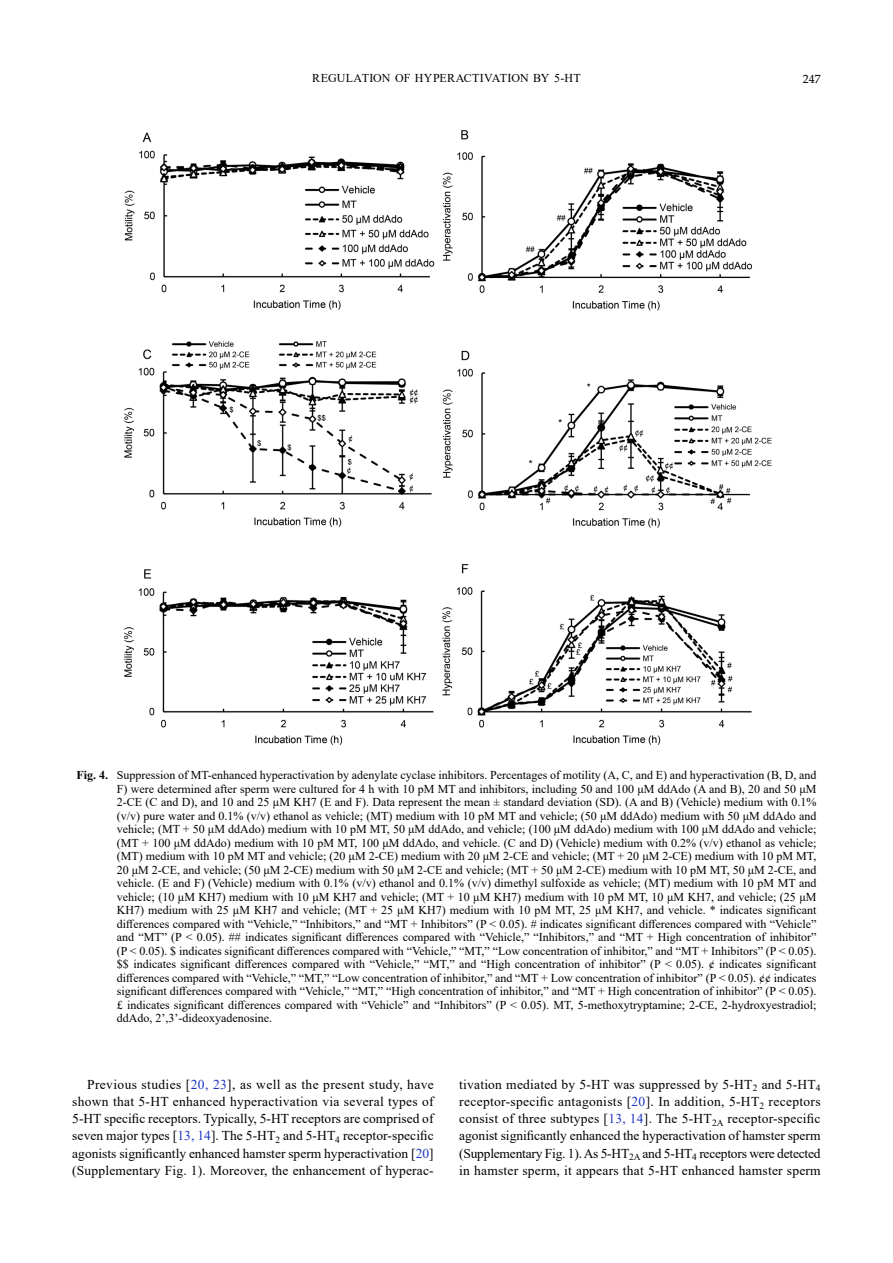
<style>
.page{position:relative;width:893px;height:1263px;background:#fff}
.page>*{position:absolute;margin:0;border:0;box-sizing:border-box;transform-origin:0 0}
.t1{font:13.5px/17.2px "Times New Roman";letter-spacing:.015em;color:#000;text-align:justify}
.t2{font:12px/13.5px "Times New Roman";color:#000;text-align:justify}
.t3{font:12px "Palatino Linotype";color:#000}
.s1{font-weight:700}
.s2{color:#1c32c0}
</style>
<div class="page">
<img style="left:124px;top:130px;width:648px;height:616px">
<p class="t2" style="left:312px;top:71px;width:270px">REGULATION OF HYPERACTIVATION BY 5-HT</p>
<p class="t3" style="left:803px;top:70px;width:19px">247</p>
<p class="t2" style="left:117px;top:768px;width:701px;text-indent:-40px"><span class="s1">Fig. 4.</span> Suppression of MT-enhanced hyperactivation by adenylate cyclase inhibitors. Percentages of motility (A, C, and E) and hyperactivation (B, D, and F) were determined after sperm were cultured for 4 h with 10 pM MT and inhibitors, including 50 and 100 μM ddAdo (A and B), 20 and 50 μM 2-CE (C and D), and 10 and 25 μM KH7 (E and F). Data represent the mean ± standard deviation (SD). (A and B) (Vehicle) medium with 0.1% (v/v) pure water and 0.1% (v/v) ethanol as vehicle; (MT) medium with 10 pM MT and vehicle; (50 μM ddAdo) medium with 50 μM ddAdo and vehicle; (MT + 50 μM ddAdo) medium with 10 pM MT, 50 μM ddAdo, and vehicle; (100 μM ddAdo) medium with 100 μM ddAdo and vehicle; (MT + 100 μM ddAdo) medium with 10 pM MT, 100 μM ddAdo, and vehicle. (C and D) (Vehicle) medium with 0.2% (v/v) ethanol as vehicle; (MT) medium with 10 pM MT and vehicle; (20 μM 2-CE) medium with 20 μM 2-CE and vehicle; (MT + 20 μM 2-CE) medium with 10 pM MT, 20 μM 2-CE, and vehicle; (50 μM 2-CE) medium with 50 μM 2-CE and vehicle; (MT + 50 μM 2-CE) medium with 10 pM MT, 50 μM 2-CE, and vehicle. (E and F) (Vehicle) medium with 0.1% (v/v) ethanol and 0.1% (v/v) dimethyl sulfoxide as vehicle; (MT) medium with 10 pM MT and vehicle; (10 μM KH7) medium with 10 μM KH7 and vehicle; (MT + 10 μM KH7) medium with 10 pM MT, 10 μM KH7, and vehicle; (25 μM KH7) medium with 25 μM KH7 and vehicle; (MT + 25 μM KH7) medium with 10 pM MT, 25 μM KH7, and vehicle. * indicates significant differences compared with “Vehicle,” “Inhibitors,” and “MT + Inhibitors” (P &lt; 0.05). # indicates significant differences compared with “Vehicle” and “MT” (P &lt; 0.05). ## indicates significant differences compared with “Vehicle,” “Inhibitors,” and “MT + High concentration of inhibitor” (P &lt; 0.05). $ indicates significant differences compared with “Vehicle,” “MT,” “Low concentration of inhibitor,” and “MT + Inhibitors” (P &lt; 0.05). $$ indicates significant differences compared with “Vehicle,” “MT,” and “High concentration of inhibitor” (P &lt; 0.05). ¢ indicates significant differences compared with “Vehicle,” “MT,” “Low concentration of inhibitor,” and “MT + Low concentration of inhibitor” (P &lt; 0.05). ¢¢ indicates significant differences compared with “Vehicle,” “MT,” “High concentration of inhibitor,” and “MT + High concentration of inhibitor” (P &lt; 0.05). £ indicates significant differences compared with “Vehicle” and “Inhibitors” (P &lt; 0.05). MT, 5-methoxytryptamine; 2-CE, 2-hydroxyestradiol; ddAdo, 2’,3’-dideoxyadenosine.</p>
<p class="t1" style="left:72px;top:1075px;width:363px;text-indent:15px">Previous studies [<span class="s2">20, 23</span>], as well as the present study, have shown that 5-HT enhanced hyperactivation via several types of 5-HT specific receptors. Typically, 5-HT receptors are comprised of seven major types [<span class="s2">13, 14</span>]. The 5-HT<sub>2</sub> and 5-HT<sub>4</sub> receptor-specific agonists significantly enhanced hamster sperm hyperactivation [<span class="s2">20</span>] (Supplementary Fig. 1). Moreover, the enhancement of hyperac-</p>
<p class="t1" style="left:459px;top:1075px;width:363px">tivation mediated by 5-HT was suppressed by 5-HT<sub>2</sub> and 5-HT<sub>4 </sub>receptor-specific antagonists [<span class="s2">20</span>]. In addition, 5-HT<sub>2</sub> receptors consist of three subtypes [<span class="s2">13, 14</span>]. The 5-HT<sub>2A</sub> receptor-specific agonist significantly enhanced the hyperactivation of hamster sperm (Supplementary Fig. 1). As 5-HT<sub>2A</sub> and 5-HT<sub>4</sub> receptors were detected in hamster sperm, it appears that 5-HT enhanced hamster sperm</p>
</div>
